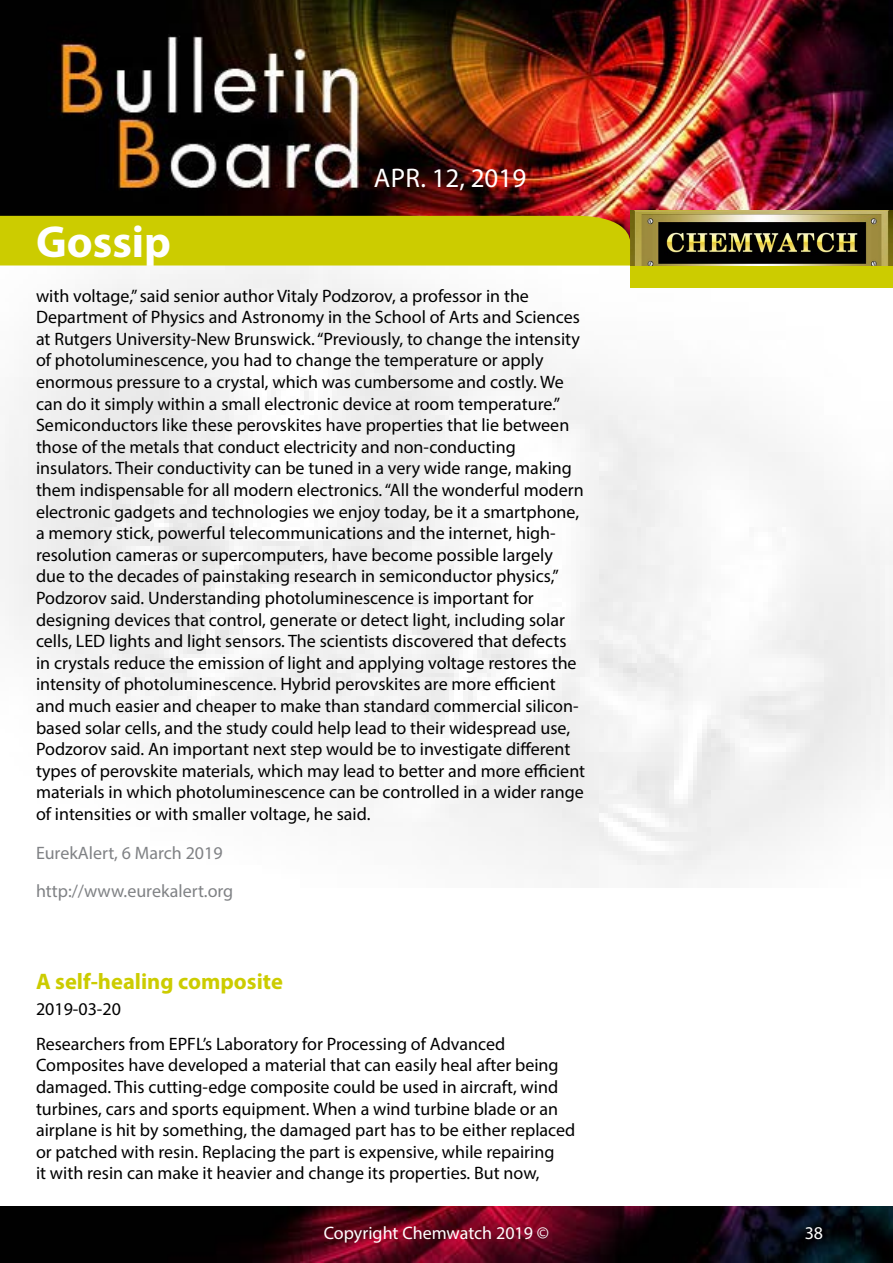
<style>
.page{position:relative;width:893px;height:1263px;background:#fff}
.page>*{position:absolute;margin:0;border:0;box-sizing:border-box;transform-origin:0 0}
.t1{font:700 45px "Myriad Pro";color:#fff}
.t2{font:27px "Myriad Pro";color:#fff}
.t3{font:700 22.5px "Myriad Pro";color:#cc0}
.t4{font:18px/21.6px "Myriad Pro";color:#000}
.t5{font:18px/38.5px "Myriad Pro";color:#808285}
.t6{font:18px "Myriad Pro";color:#fff}
</style>
<div class="page">
<img style="left:0;top:0;width:893px;height:887px">
<img style="left:892px;top:288px;width:1px;height:599px">
<div style="left:630px;top:265px;width:263px;height:23px;background:#cc0"></div>
<img style="left:630px;top:210px;width:262px;height:56px">
<div style="left:0;top:216px;width:630px;height:50px;background:#cc0"></div>
<img style="left:0;top:1206px;width:893px;height:57px">
<h2 class="t2" style="left:374px;top:161px;width:154px">Apr. 12, 2019</h2>
<h1 class="t1" style="left:36px;top:213px;width:137px">Gossip</h1>
<p class="t4" style="left:36px;top:284px;width:551px">with voltage,” said senior author Vitaly Podzorov, a professor in the Department of Physics and Astronomy in the School of Arts and Sciences at Rutgers University-New Brunswick. “Previously, to change the intensity of photoluminescence, you had to change the temperature or apply enormous pressure to a crystal, which was cumbersome and costly. We can do it simply within a small electronic device at room temperature.” Semiconductors like these perovskites have properties that lie between those of the metals that conduct electricity and non-conducting insulators. Their conductivity can be tuned in a very wide range, making them indispensable for all modern electronics. “All the wonderful modern electronic gadgets and technologies we enjoy today, be it a smartphone, a memory stick, powerful telecommunications and the internet, high&shy;resolution cameras or supercomputers, have become possible largely due to the decades of painstaking research in semiconductor physics,” Podzorov said. Understanding photoluminescence is important for designing devices that control, generate or detect light, including solar cells, LED lights and light sensors. The scientists discovered that defects in crystals reduce the emission of light and applying voltage restores the intensity of photoluminescence. Hybrid perovskites are more efficient and much easier and cheaper to make than standard commercial silicon&shy;based solar cells, and the study could help lead to their widespread use, Podzorov said. An important next step would be to investigate different types of perovskite materials, which may lead to better and more efficient materials in which photoluminescence can be controlled in a wider range of intensities or with smaller voltage, he said.</p>
<p class="t5" style="left:36px;top:833px;width:199px">EurekAlert, 6 March 2019 http://www.eurekalert.org</p>
<p class="t3" style="left:36px;top:967px;width:248px">A self-healing composite</p>
<p class="t4" style="left:36px;top:992px;width:471px;line-height:34.3px">2019-03-20<br>Researchers from EPFL’s Laboratory for Processing of Advanced</p>
<p class="t4" style="left:36px;top:1054px;width:541px">Composites have developed a material that can easily heal after being damaged. This cutting-edge composite could be used in aircraft, wind turbines, cars and sports equipment. When a wind turbine blade or an airplane is hit by something, the damaged part has to be either replaced or patched with resin. Replacing the part is expensive, while repairing<br>it with resin can make it heavier and change its properties. But now,</p>
<p class="t6" style="left:324px;top:1222px;width:227px">Copyright Chemwatch 2019 ©</p>
<p class="t6" style="left:805px;top:1222px;width:20px">38</p>
</div>
